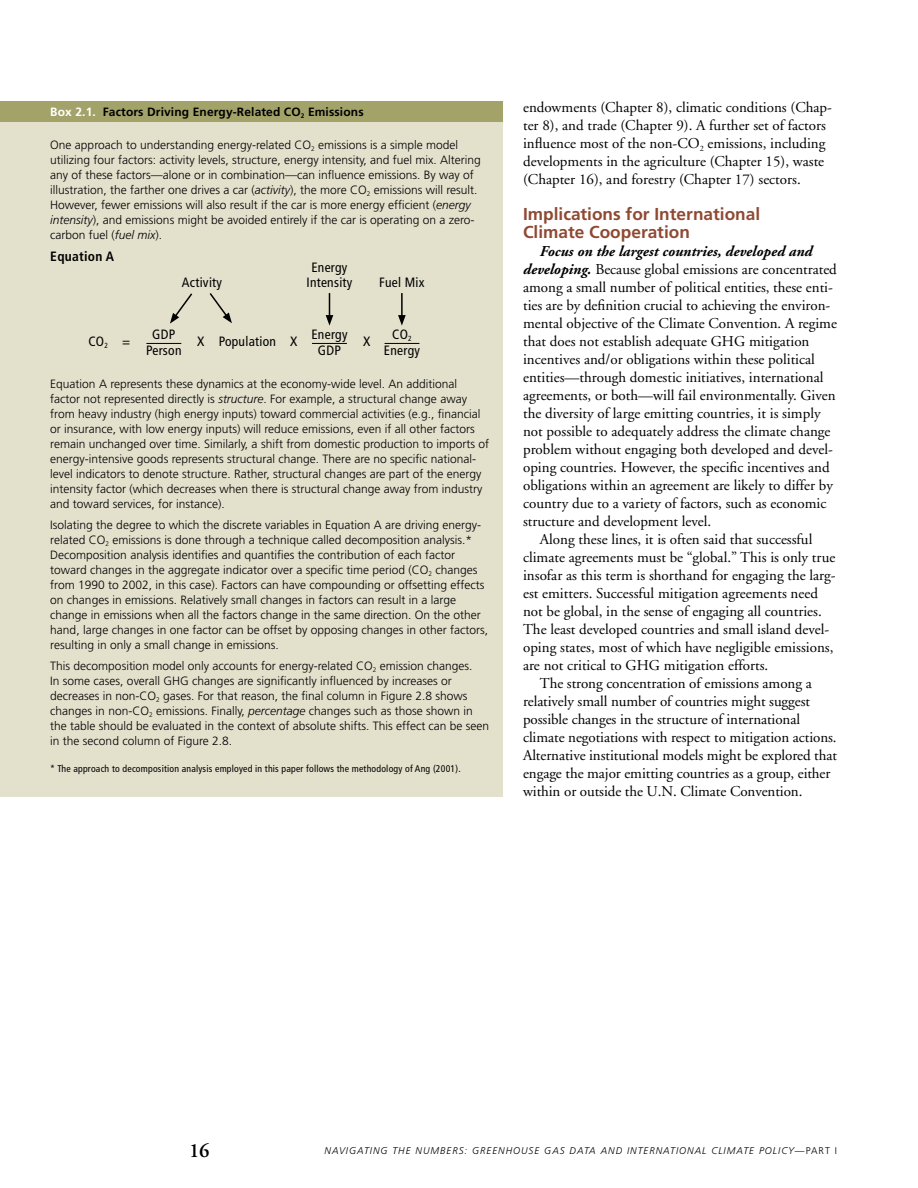
<style>
.page{position:relative;width:918px;height:1188px;background:#fff}
.page>*{position:absolute;margin:0;border:0;box-sizing:border-box;transform-origin:0 0}
.t1{font:600 20.25px "Adobe Garamond";color:#000}
.t2{font:700 17.25px/18.8px "Frutiger";color:#8f4932}
.t3{font:15px/18px "Adobe Garamond";color:#000}
.t4{font:italic 700 15px "Adobe Garamond";color:#000}
.t5{font:condensed 13.5px/16.2px "Frutiger";letter-spacing:.02em;color:#000;text-align:center}
.t6{font:700 condensed 13.5px "Frutiger";letter-spacing:.02em;color:#000}
.t7{font:300 12px/15px "Frutiger";color:#000}
.t8{font:700 12px "Frutiger";letter-spacing:.01em;color:#000}
.t9{font:condensed 9.75px "Frutiger";letter-spacing:.02em;color:#000}
.t10{font:italic 300 9.75px "Frutiger";letter-spacing:.1em;color:#000}
.s1{color:#fff}
.s2{font-style:italic}
.s3{font-weight:700;font-style:italic}
.s4{font-style:normal}
</style>
<div class="page">
<div style="left:0;top:120px;width:503px;height:676px;background:#e3e0cc"></div>
<div style="left:0;top:102px;width:503px;height:20px;background:#a3a369"></div>
<hr style="left:146px;top:343px;width:35px;height:1px;background:#000">
<hr style="left:312px;top:343px;width:35px;height:1px;background:#000">
<hr style="left:385px;top:343px;width:34px;height:1px;background:#000">
<svg style="left:170px;top:293px;width:23px;height:31px"></svg>
<svg style="left:209px;top:293px;width:23px;height:30px"></svg>
<svg style="left:326px;top:293px;width:7px;height:33px"></svg>
<hr style="left:401px;top:293px;width:2px;height:24px;background:#000">
<svg style="left:398px;top:315px;width:8px;height:11px"></svg>
<p class="t8" style="left:50px;top:104px;width:315px"><span class="s1">Box 2.1.</span> Factors Driving Energy-Related CO<sub>2</sub> Emissions</p>
<p class="t7" style="left:50px;top:137px;width:432px">One approach to understanding energy-related CO<sub>2</sub> emissions is a simple model utilizing four factors: activity levels, structure, energy intensity, and fuel mix. Altering any of these factors—alone or in combination—can influence emissions. By way of illustration, the farther one drives a car (<span class="s2">activity</span>), the more CO<sub>2</sub> emissions will result.<br>However, fewer emissions will also result if the car is more energy efficient (<span class="s2">energy intensity</span>), and emissions might be avoided entirely if the car is operating on a zero&shy;carbon fuel (<span class="s2">fuel mix</span>).</p>
<p class="t6" style="left:50px;top:248px;width:65px">Equation A</p>
<p class="t5" style="left:311px;top:259px;width:38px">Energy</p>
<p class="t5" style="left:379px;top:274px;width:47px">Fuel Mix</p>
<p class="t5" style="left:182px;top:274px;width:42px">Activity</p>
<p class="t5" style="left:306px;top:274px;width:47px">Intensity</p>
<p class="t5" style="left:146px;top:326px;width:37px">GDP<br>Person</p>
<p class="t5" style="left:311px;top:326px;width:38px">Energy<br>GDP</p>
<p class="t5" style="left:384px;top:326px;width:38px">CO<sub>2<br></sub>Energy</p>
<p class="t5" style="left:88px;top:333px;width:43px">CO<sub>2</sub> =</p>
<p class="t5" style="left:197px;top:333px;width:102px">X Population X</p>
<p class="t5" style="left:363px;top:333px;width:9px">X</p>
<p class="t7" style="left:50px;top:377px;width:440px">Equation A represents these dynamics at the economy-wide level. An additional factor not represented directly is <span class="s2">structure</span>. For example, a structural change away from heavy industry (high energy inputs) toward commercial activities (e.g., financial or insurance, with low energy inputs) will reduce emissions, even if all other factors remain unchanged over time. Similarly, a shift from domestic production to imports of energy-intensive goods represents structural change. There are no specific national&shy;level indicators to denote structure. Rather, structural changes are part of the energy intensity factor (which decreases when there is structural change away from industry and toward services, for instance).</p>
<p class="t7" style="left:50px;top:518px;width:439px">Isolating the degree to which the discrete variables in Equation A are driving energy&shy;related CO<sub>2</sub> emissions is done through a technique called decomposition analysis.* Decomposition analysis identifies and quantifies the contribution of each factor toward changes in the aggregate indicator over a specific time period (CO<sub>2</sub> changes from 1990 to 2002, in this case). Factors can have compounding or offsetting effects on changes in emissions. Relatively small changes in factors can result in a large change in emissions when all the factors change in the same direction. On the other hand, large changes in one factor can be offset by opposing changes in other factors, resulting in only a small change in emissions.</p>
<p class="t7" style="left:50px;top:659px;width:441px">This decomposition model only accounts for energy-related CO<sub>2</sub> emission changes.<br>In some cases, overall GHG changes are significantly influenced by increases or decreases in non-CO<sub>2</sub> gases. For that reason, the final column in Figure 2.8 shows changes in non-CO<sub>2</sub> emissions. Finally, <span class="s2">percentage</span> changes such as those shown in the table should be evaluated in the context of absolute shifts. This effect can be seen in the second column of Figure 2.8.</p>
<p class="t9" style="left:50px;top:763px;width:412px">* The approach to decomposition analysis employed in this paper follows the methodology of Ang (2001).</p>
<p class="t3" style="left:523px;top:99px;width:310px">endowments (Chapter 8), climatic conditions (Chap&shy;ter 8), and trade (Chapter 9). A further set of factors influence most of the non-CO<sub>2</sub> emissions, including developments in the agriculture (Chapter 15), waste (Chapter 16), and forestry (Chapter 17) sectors.</p>
<h2 class="t2" style="left:523px;top:204px;width:239px">Implications for International<br>Climate Cooperation</h2>
<p class="t4" style="left:540px;top:244px;width:274px">Focus on the largest countries, developed and</p>
<p class="t3" style="left:523px;top:261px;width:315px"><span class="s3">developing.</span> Because global emissions are concentrated</p>
<p class="t3" style="left:523px;top:279px;width:311px">among a small number of political entities, these enti-</p>
<p class="t3" style="left:523px;top:297px;width:309px">ties are by definition crucial to achieving the environ-</p>
<p class="t3" style="left:523px;top:315px;width:315px">mental objective of the Climate Convention. A regime</p>
<p class="t3" style="left:523px;top:333px;width:288px">that does not establish adequate GHG mitigation</p>
<p class="t3" style="left:523px;top:351px;width:293px">incentives and/or obligations within these political</p>
<p class="t3" style="left:523px;top:369px;width:302px">entities—through domestic initiatives, international</p>
<p class="t3" style="left:523px;top:387px;width:314px">agreements, or both—will fail environmentally. Given</p>
<p class="t3" style="left:523px;top:405px;width:299px">the diversity of large emitting countries, it is simply</p>
<p class="t3" style="left:523px;top:423px;width:309px">not possible to adequately address the climate change</p>
<p class="t3" style="left:523px;top:441px;width:311px">problem without engaging both developed and devel-</p>
<p class="t3" style="left:523px;top:459px;width:308px">oping countries. However, the specific incentives and</p>
<p class="t3" style="left:523px;top:477px;width:311px">obligations within an agreement are likely to differ by</p>
<p class="t3" style="left:523px;top:495px;width:305px">country due to a variety of factors, such as economic</p>
<p class="t3" style="left:523px;top:513px;width:190px">structure and development level.</p>
<p class="t3" style="left:540px;top:531px;width:274px">Along these lines, it is often said that successful</p>
<p class="t3" style="left:523px;top:549px;width:314px">climate agreements must be “global.” This is only true</p>
<p class="t3" style="left:523px;top:567px;width:314px">insofar as this term is shorthand for engaging the larg-</p>
<p class="t3" style="left:523px;top:585px;width:296px">est emitters. Successful mitigation agreements need</p>
<p class="t3" style="left:523px;top:603px;width:300px">not be global, in the sense of engaging all countries.</p>
<p class="t3" style="left:523px;top:621px;width:308px">The least developed countries and small island devel-</p>
<p class="t3" style="left:523px;top:639px;width:312px">oping states, most of which have negligible emissions,</p>
<p class="t3" style="left:523px;top:657px;width:247px">are not critical to GHG mitigation efforts.</p>
<p class="t3" style="left:540px;top:675px;width:273px">The strong concentration of emissions among a</p>
<p class="t3" style="left:523px;top:693px;width:289px">relatively small number of countries might suggest</p>
<p class="t3" style="left:523px;top:711px;width:279px">possible changes in the structure of international</p>
<p class="t3" style="left:523px;top:729px;width:315px">climate negotiations with respect to mitigation actions.</p>
<p class="t3" style="left:523px;top:747px;width:315px">Alternative institutional models might be explored that</p>
<p class="t3" style="left:523px;top:765px;width:309px">engage the major emitting countries as a group, either</p>
<p class="t3" style="left:523px;top:783px;width:281px">within or outside the U.N. Climate Convention.</p>
<h1 class="t1" style="left:189px;top:1139px;width:22px">16</h1>
<p class="t10" style="left:325px;top:1145px;width:514px">NAVIGATING THE NUMBERS: GREENHOUSE GAS DATA AND INTERNATIONAL CLIMATE POLICY<span class="s4">—PART I</span></p>
</div>
